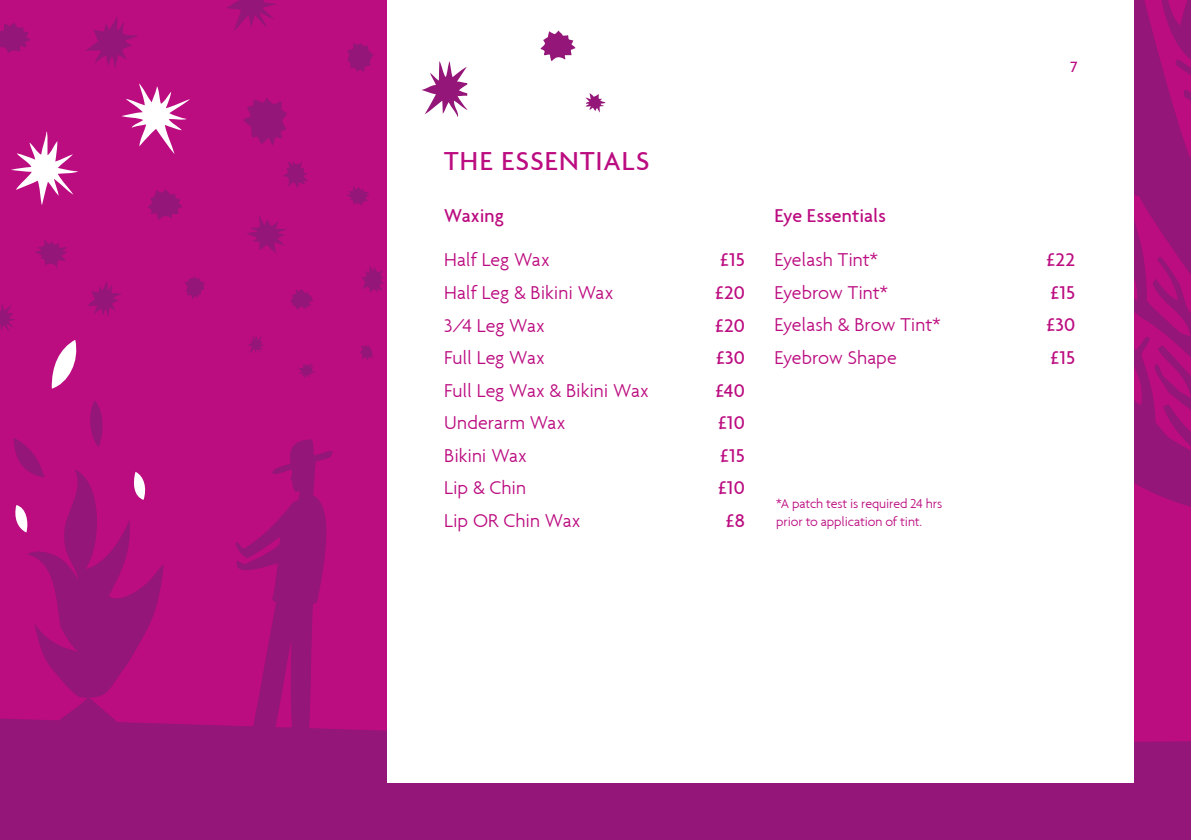
<style>
.page{position:relative;width:1191px;height:840px;background:#fff}
.page>*{position:absolute;margin:0;border:0;box-sizing:border-box;transform-origin:0 0}
.t1{font:500 28px "Agenda";letter-spacing:.045em;color:#bb0c80}
.t2{font:300 20px "Agenda";letter-spacing:-.005em;color:#bb0c80}
.t3{font:500 20px "Agenda";color:#bb0c80}
.t4{font:500 16px "Agenda";color:#bb0c80}
.t5{font:300 14px/18px "Agenda";letter-spacing:-.01em;color:#bb0c80}
</style>
<div class="page">
<div style="left:0;top:0;width:1191px;height:839px;background:#bb0c80"></div>
<div style="left:0;top:718px;width:1191px;height:121px;background:#931678"></div>
<svg style="left:234px;top:439px;width:99px;height:297px"></svg>
<svg style="left:51px;top:339px;width:26px;height:49px"></svg>
<svg style="left:13px;top:400px;width:151px;height:340px"></svg>
<svg style="left:227px;top:0;width:49px;height:31px"></svg>
<svg style="left:0;top:303px;width:15px;height:29px"></svg>
<svg style="left:87px;top:281px;width:35px;height:35px"></svg>
<svg style="left:85px;top:16px;width:53px;height:52px"></svg>
<svg style="left:35px;top:239px;width:32px;height:30px"></svg>
<svg style="left:361px;top:266px;width:23px;height:27px"></svg>
<svg style="left:360px;top:345px;width:13px;height:15px"></svg>
<svg style="left:0;top:23px;width:30px;height:30px"></svg>
<svg style="left:243px;top:98px;width:44px;height:47px"></svg>
<svg style="left:148px;top:189px;width:34px;height:31px"></svg>
<svg style="left:290px;top:289px;width:23px;height:20px"></svg>
<svg style="left:347px;top:43px;width:27px;height:29px"></svg>
<svg style="left:248px;top:335px;width:16px;height:18px"></svg>
<svg style="left:247px;top:216px;width:39px;height:38px"></svg>
<svg style="left:299px;top:364px;width:17px;height:14px"></svg>
<svg style="left:347px;top:186px;width:22px;height:20px"></svg>
<svg style="left:283px;top:162px;width:24px;height:26px"></svg>
<svg style="left:185px;top:276px;width:20px;height:23px"></svg>
<svg style="left:11px;top:132px;width:67px;height:72px"></svg>
<svg style="left:121px;top:83px;width:69px;height:71px"></svg>
<svg style="left:1134px;top:0;width:57px;height:507px;fill:#931678"></svg>
<div style="left:387px;top:0;width:747px;height:781px;background:#fff"></div>
<svg style="left:585px;top:93px;width:20px;height:19px"></svg>
<svg style="left:421px;top:61px;width:46px;height:56px"></svg>
<svg style="left:540px;top:31px;width:35px;height:30px"></svg>
<p class="t4" style="left:1070px;top:57px;width:9px">7</p>
<h1 class="t1" style="left:444px;top:144px;width:207px">THE ESSENTIALS</h1>
<p class="t3" style="left:444px;top:204px;width:61px">Waxing</p>
<p class="t2" style="left:444px;top:248px;width:107px">Half Leg Wax</p>
<p class="t3" style="left:720px;top:248px;width:26px">£15</p>
<p class="t2" style="left:444px;top:281px;width:171px">Half Leg &amp; Bikini Wax</p>
<p class="t3" style="left:715px;top:280px;width:31px">£20</p>
<p class="t2" style="left:444px;top:313px;width:102px">3/4 Leg Wax</p>
<p class="t3" style="left:715px;top:313px;width:31px">£20</p>
<p class="t2" style="left:444px;top:346px;width:102px">Full Leg Wax</p>
<p class="t3" style="left:716px;top:345px;width:30px">£30</p>
<p class="t2" style="left:444px;top:378px;width:206px">Full Leg Wax &amp; Bikini Wax</p>
<p class="t3" style="left:715px;top:378px;width:31px">£40</p>
<p class="t2" style="left:444px;top:411px;width:123px">Underarm Wax</p>
<p class="t3" style="left:718px;top:410px;width:28px">£10</p>
<p class="t2" style="left:444px;top:443px;width:84px">Bikini Wax</p>
<p class="t3" style="left:720px;top:443px;width:26px">£15</p>
<p class="t2" style="left:444px;top:476px;width:83px">Lip &amp; Chin</p>
<p class="t3" style="left:718px;top:475px;width:28px">£10</p>
<p class="t2" style="left:444px;top:508px;width:138px">Lip OR Chin Wax</p>
<p class="t3" style="left:726px;top:508px;width:20px">£8</p>
<p class="t3" style="left:774px;top:204px;width:113px">Eye Essentials</p>
<p class="t2" style="left:774px;top:248px;width:105px">Eyelash Tint*</p>
<p class="t3" style="left:1046px;top:248px;width:30px">£22</p>
<p class="t2" style="left:774px;top:280px;width:115px">Eyebrow Tint*</p>
<p class="t3" style="left:1051px;top:280px;width:26px">£15</p>
<p class="t2" style="left:774px;top:313px;width:167px">Eyelash &amp; Brow Tint*</p>
<p class="t3" style="left:1046px;top:313px;width:30px">£30</p>
<p class="t2" style="left:774px;top:345px;width:124px">Eyebrow Shape</p>
<p class="t3" style="left:1051px;top:345px;width:26px">£15</p>
<p class="t5" style="left:776px;top:494px;width:168px">*A patch test is required 24 hrs prior to application of tint.</p>
</div>
